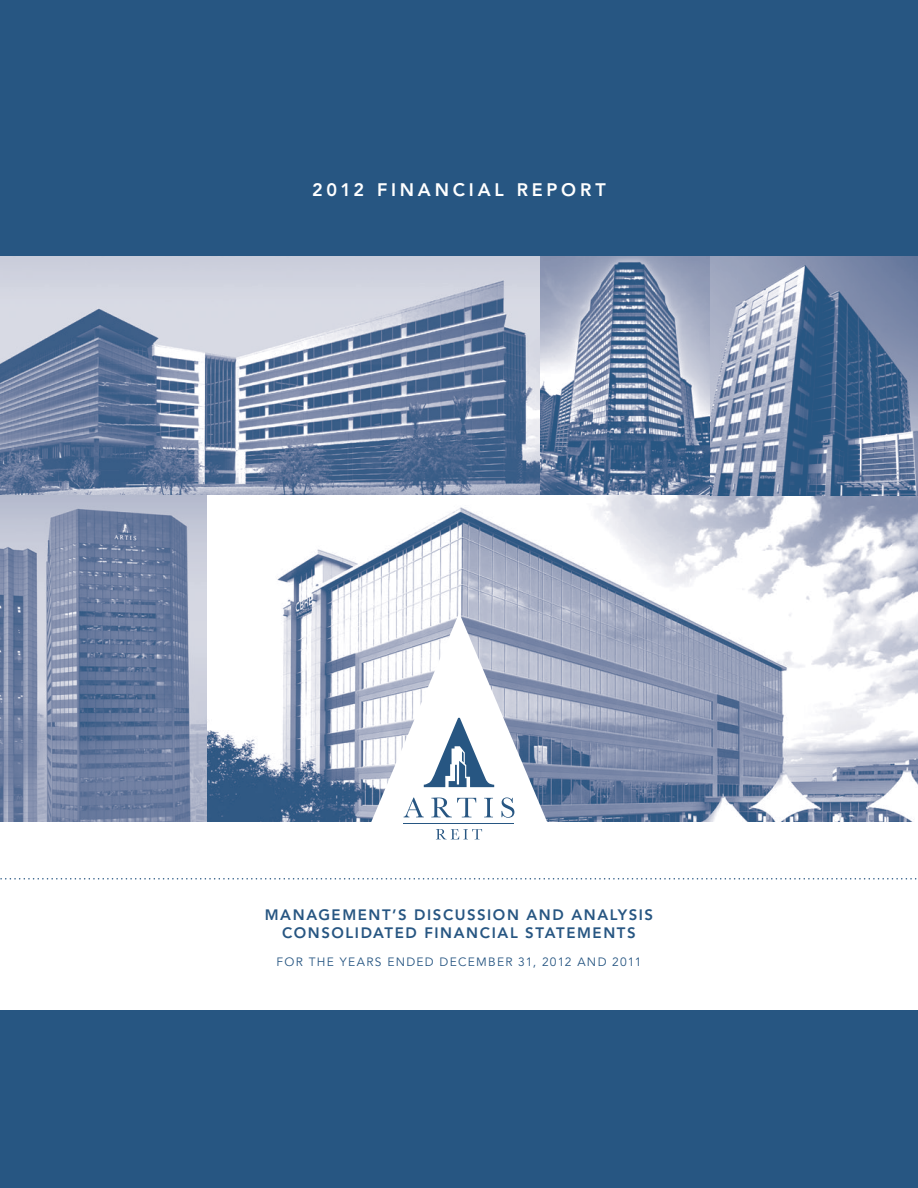
<style>
.page{position:relative;width:918px;height:1188px;background:#275682}
.page>*{position:absolute;margin:0;border:0;box-sizing:border-box;transform-origin:0 0}
.t1{font:800 18px "Avenir LT Std";letter-spacing:.21em;color:#fff}
.t2{font:800 15px/18px "Avenir LT Std";letter-spacing:.105em;color:#275682;text-align:center}
.t3{font:12px "Avenir LT Std";letter-spacing:.11em;color:#275682}
</style>
<div class="page">
<img style="left:0;top:256px;width:541px;height:240px">
<img style="left:541px;top:256px;width:377px;height:240px">
<img style="left:0;top:496px;width:208px;height:326px">
<img style="left:208px;top:496px;width:710px;height:326px">
<svg style="left:295px;top:613px;width:328px;height:209px;background:#b3bcce"></svg>
<div style="left:0;top:822px;width:918px;height:188px;background:#fff"></div>
<svg style="left:424px;top:718px;width:70px;height:69px"></svg>
<svg style="left:404px;top:797px;width:110px;height:21px;background:#d4dde6"></svg>
<svg style="left:436px;top:829px;width:46px;height:10px"></svg>
<hr style="left:404px;top:823px;width:110px;height:1px;background:#275682">
<svg style="left:0;top:878px;width:917px;height:2px"></svg>
<p class="t1" style="left:312px;top:179px;width:295px">2012 FINANCIAL REPORT</p>
<p class="t2" style="left:265px;top:906px;width:390px">MANAGEM ENT’S DISCUSSION AND ANALYSIS<br>CONSOLIDATED FINANCIAL STATEM ENTS</p>
<p class="t3" style="left:277px;top:955px;width:367px">FOR THE YEARS ENDED DECEMBER 31, 2012 AND 2011</p>
</div>
